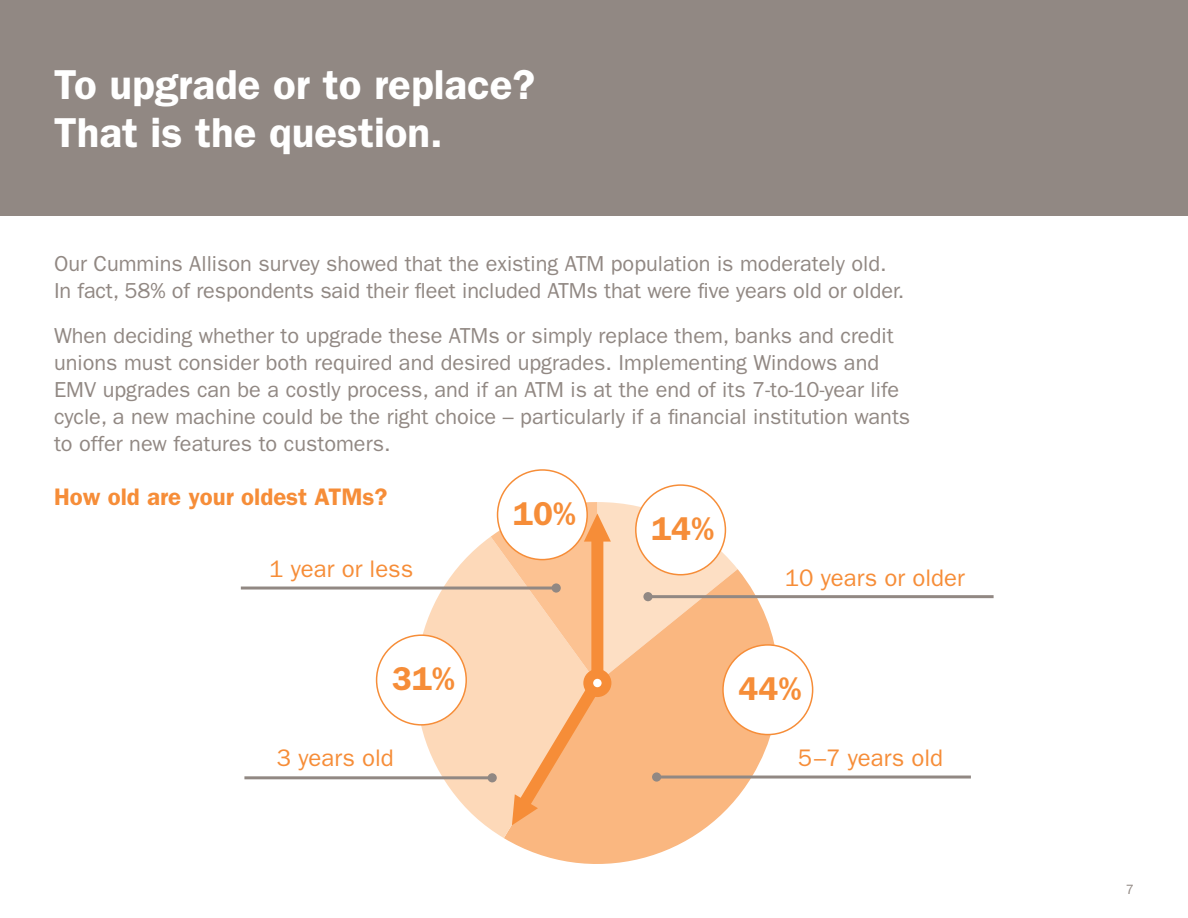
<style>
.page{position:relative;width:1188px;height:918px;background:#fff}
.page>*{position:absolute;margin:0;border:0;box-sizing:border-box;transform-origin:0 0}
.t1{font:600 42px "ITC Franklin Gothic Std";color:#fff}
.t2{font:600 33.15px "ITC Franklin Gothic Std";color:#f68d38}
.t3{font:24px "ITC Franklin Gothic Std";color:#f68d38}
.t4{font:600 24px "ITC Franklin Gothic Std";color:#f68d38}
.t5{font:21.75px/27px "ITC Franklin Gothic Std";color:#918883}
.t6{font:13.5px "ITC Franklin Gothic Std";color:#918883}
</style>
<div class="page">
<div style="left:0;top:0;width:1188px;height:216px;background:#918883"></div>
<svg style="left:504px;top:569px;width:288px;height:295px"></svg>
<svg style="left:392px;top:537px;width:205px;height:301px;fill:#fdd9b9"></svg>
<svg style="left:491px;top:502px;width:247px;height:323px;background:#fac395"></svg>
<div style="left:636px;top:485px;width:89px;height:90px;background:#fff;border-radius:50%"></div>
<div style="left:635px;top:484px;width:91px;height:91px;border:2px solid #f68d38;border-radius:50%"></div>
<hr style="left:648px;top:595px;width:346px;height:3px;background:#918883">
<div style="left:643px;top:592px;width:10px;height:9px;background:#918883;border-radius:50%"></div>
<hr style="left:657px;top:776px;width:314px;height:3px;background:#918883">
<div style="left:652px;top:772px;width:9px;height:10px;background:#918883;border-radius:50%"></div>
<div style="left:723px;top:645px;width:90px;height:90px;background:#fff;border-radius:50%"></div>
<div style="left:722px;top:644px;width:91px;height:91px;border:2px solid #f68d38;border-radius:50%"></div>
<div style="left:498px;top:470px;width:89px;height:90px;background:#fff;border-radius:50%"></div>
<div style="left:497px;top:469px;width:91px;height:91px;border:2px solid #f68d38;border-radius:50%"></div>
<hr style="left:241px;top:587px;width:315px;height:3px;background:#918883">
<div style="left:552px;top:583px;width:9px;height:10px;background:#918883;border-radius:50%"></div>
<hr style="left:244px;top:776px;width:248px;height:3px;background:#918883">
<div style="left:488px;top:773px;width:9px;height:9px;background:#918883;border-radius:50%"></div>
<div style="left:377px;top:635px;width:89px;height:90px;background:#fff;border-radius:50%"></div>
<div style="left:376px;top:634px;width:91px;height:92px;border:2px solid #f68d38;border-radius:50%"></div>
<p class="t1" style="left:54px;top:60px;width:483px">To upgrade or to replace?</p>
<p class="t1" style="left:54px;top:108px;width:390px">That is the question.</p>
<p class="t5" style="left:54px;top:251px;width:852px">Our Cummins Allison survey showed that the existing ATM population is moderately old.<br>In fact, 58% of respondents said their fleet included ATMs that were five years old or older.</p>
<p class="t5" style="left:54px;top:323px;width:858px">When deciding whether to upgrade these ATMs or simply replace them, banks and credit unions must consider both required and desired upgrades. Implementing Windows and EMV upgrades can be a costly process, and if an ATM is at the end of its 7-to-10-year life cycle, a new machine could be the right choice – particularly if a financial institution wants to offer new features to customers.</p>
<p class="t4" style="left:54px;top:482px;width:335px">How old are your oldest ATMs?</p>
<p class="t3" style="left:269px;top:555px;width:145px">1 year or less</p>
<p class="t2" style="left:392px;top:659px;width:64px">31%</p>
<p class="t3" style="left:277px;top:745px;width:118px">3 years old</p>
<p class="t2" style="left:513px;top:494px;width:64px">10%</p>
<p class="t2" style="left:651px;top:509px;width:64px">14%</p>
<p class="t3" style="left:785px;top:564px;width:181px">10 years or older</p>
<p class="t2" style="left:739px;top:669px;width:64px">44%</p>
<p class="t3" style="left:798px;top:745px;width:147px">5–7 years old</p>
<p class="t6" style="left:1126px;top:881px;width:10px">7</p>
</div>
